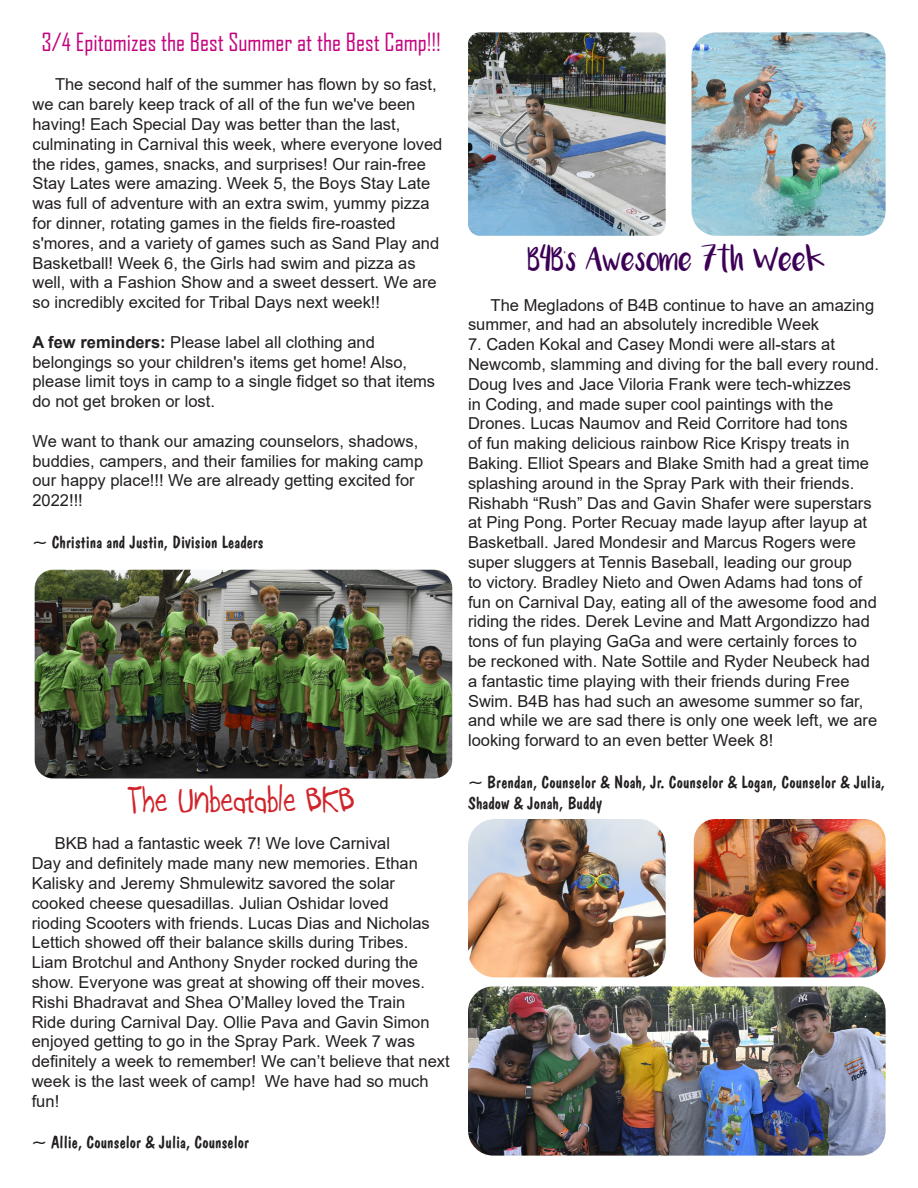
<style>
.page{position:relative;width:918px;height:1188px;background:#fff}
.page>*{position:absolute;margin:0;border:0;box-sizing:border-box;transform-origin:0 0}
.t1{font:37.5px "Boopee";color:#d1232a}
.t2{font:24px "Agency FB";color:#c3027d}
.t3{font:18px/21.6px "Dom Casual BT";color:#231f20}
.t4{font:18px "Luna";color:#3c0056}
.t5{font:16.5px/19.8px "Arial";color:#231f20}
.s1{font-weight:700}
</style>
<div class="page">
<img style="left:468px;top:986px;width:417px;height:170px">
<img style="left:468px;top:32px;width:197px;height:204px">
<img style="left:691px;top:32px;width:194px;height:204px">
<img style="left:468px;top:819px;width:197px;height:158px">
<img style="left:693px;top:819px;width:192px;height:158px">
<img style="left:35px;top:570px;width:417px;height:208px">
<p class="t2" style="left:41px;top:27px;width:401px">3/4 Epitomizes the Best Summer at the Best Camp!!!</p>
<p class="t5" style="left:32px;top:75px;width:411px;text-indent:23px">The second half of the summer has flown by so fast, we can barely keep track of all of the fun we've been having! Each Special Day was better than the last, culminating in Carnival this week, where everyone loved the rides, games, snacks, and surprises! Our rain-free Stay Lates were amazing. Week 5, the Boys Stay Late was full of adventure with an extra swim, yummy pizza for dinner, rotating games in the fields fire-roasted s'mores, and a variety of games such as Sand Play and Basketball! Week 6, the Girls had swim and pizza as well, with a Fashion Show and a sweet dessert. We are so incredibly excited for Tribal Days next week!!</p>
<p class="t5" style="left:32px;top:332px;width:404px"><span class="s1">A few reminders:</span> Please label all clothing and belongings so your children's items get home! Also, please limit toys in camp to a single fidget so that items do not get broken or lost.</p>
<p class="t5" style="left:32px;top:431px;width:392px">We want to thank our amazing counselors, shadows, buddies, campers, and their families for making camp our happy place!!! We are already getting excited for 2022!!!</p>
<p class="t3" style="left:32px;top:531px;width:233px">~ Christina and Justin, Division Leaders</p>
<p class="t1" style="left:127px;top:778px;width:228px">The Unbeatable BKB</p>
<p class="t5" style="left:32px;top:834px;width:419px;text-indent:23px">BKB had a fantastic week 7! We love Carnival<br>Day and definitely made many new memories. Ethan Kalisky and Jeremy Shmulewitz savored the solar cooked cheese quesadillas. Julian Oshidar loved<br>rioding Scooters with friends. Lucas Dias and Nicholas Lettich showed off their balance skills during Tribes.<br>Liam Brotchul and Anthony Snyder rocked during the show. Everyone was great at showing off their moves.<br>Rishi Bhadravat and Shea O’Malley loved the Train<br>Ride during Carnival Day. Ollie Pava and Gavin Simon enjoyed getting to go in the Spray Park. Week 7 was definitely a week to remember! We can’t believe that next week is the last week of camp! We have had so much fun!</p>
<p class="t3" style="left:32px;top:1131px;width:219px">~ Allie, Counselor &amp; Julia, Counselor</p>
<p class="t4" style="left:528px;top:254px;width:299px">B4B’s Awesome 7th Week</p>
<p class="t5" style="left:468px;top:295px;width:408px;text-indent:23px">The Megladons of B4B continue to have an amazing summer, and had an absolutely incredible Week</p>
<p class="t5" style="left:468px;top:334px;width:412px">7. Caden Kokal and Casey Mondi were all-stars at Newcomb, slamming and diving for the ball every round.<br>Doug Ives and Jace Viloria Frank were tech-whizzes<br>in Coding, and made super cool paintings with the Drones. Lucas Naumov and Reid Corritore had tons<br>of fun making delicious rainbow Rice Krispy treats in Baking. Elliot Spears and Blake Smith had a great time splashing around in the Spray Park with their friends.<br>Rishabh “Rush” Das and Gavin Shafer were superstars at Ping Pong. Porter Recuay made layup after layup at Basketball. Jared Mondesir and Marcus Rogers were super sluggers at Tennis Baseball, leading our group<br>to victory. Bradley Nieto and Owen Adams had tons of fun on Carnival Day, eating all of the awesome food and riding the rides. Derek Levine and Matt Argondizzo had tons of fun playing GaGa and were certainly forces to be reckoned with. Nate Sottile and Ryder Neubeck had a fantastic time playing with their friends during Free Swim. B4B has had such an awesome summer so far, and while we are sad there is only one week left, we are looking forward to an even better Week 8!</p>
<p class="t3" style="left:468px;top:771px;width:419px">~ Brendan, Counselor &amp; Noah, Jr. Counselor &amp; Logan, Counselor &amp; Julia,<br>Shadow &amp; Jonah, Buddy</p>
</div>
